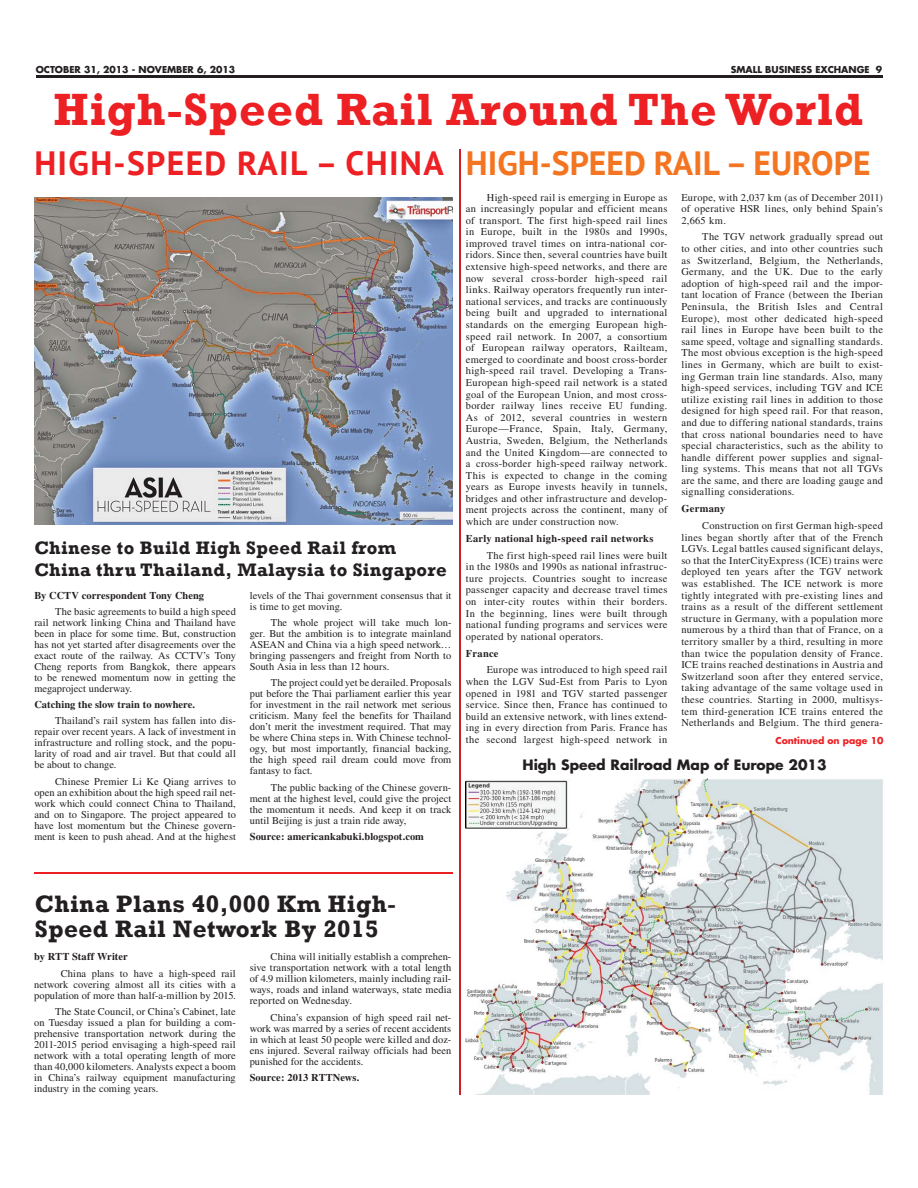
<style>
.page{position:relative;width:918px;height:1188px;background:#fff}
.page>*{position:absolute;margin:0;border:0;box-sizing:border-box;transform-origin:0 0}
.t1{font:700 46.35px "Rockwell";letter-spacing:.02em;color:#ed2024}
.t2{font:700 33.6px "PT Sans";color:#f47521}
.t3{font:700 33.6px "PT Sans";letter-spacing:.04em;color:#ed2024}
.t4{font:700 24.3px/25.5px "Rockwell";letter-spacing:.02em;color:#231f20}
.t5{font:700 18.6px/22px "Rockwell";letter-spacing:.02em;color:#231f20}
.t6{font:700 13.95px "Futura";color:#231f20}
.t7{font:10.5px/11.6px "Times";letter-spacing:.015em;color:#231f20;text-align:justify}
.t8{font:700 10.5px "Times";letter-spacing:.01em;color:#231f20}
.t9{font:700 10.5px "Times";letter-spacing:.03em;color:#231f20}
.t10{font:700 10.5px "Times";letter-spacing:.035em;color:#231f20}
.t11{font:700 9.3px "Futura";color:#231f20}
.t12{font:700 9.3px "Futura";color:#ed2024}
</style>
<div class="page">
<hr style="left:36px;top:75px;width:846px;height:1px;background:#231f20">
<hr style="left:36px;top:76px;width:846px;height:2px;background:#231f20">
<img style="left:35px;top:198px;width:418px;height:326px">
<img style="left:466px;top:779px;width:417px;height:316px">
<hr style="left:459px;top:149px;width:1px;height:946px;background:#cb2026">
<hr style="left:35px;top:872px;width:418px;height:1px;background:#ed2024">
<p class="t11" style="left:36px;top:65px;width:201px">OCTOBER 31, 2013 - NOVEMBER 6, 2013</p>
<p class="t11" style="left:731px;top:65px;width:153px">SMALL BUSINESS EXCHANGE 9</p>
<h1 class="t1" style="left:53px;top:81px;width:811px">High-Speed Rail Around The World</h1>
<h2 class="t3" style="left:34px;top:141px;width:411px">HIGH-SPEED RAIL – CHINA</h2>
<h3 class="t5" style="left:34px;top:536px;width:414px">Chinese to Build High Speed Rail from<br>China thru Thailand, Malaysia to Singapore</h3>
<p class="t8" style="left:34px;top:591px;width:171px">By CCTV correspondent Tony Cheng</p>
<p class="t7" style="left:34px;top:607px;width:203px;line-height:10.9px;text-indent:21px">The basic agreements to build a high speed rail network linking China and Thailand have been in place for some time. But, construction has not yet started after disagreements over the exact route of the railway. As CCTV’s Tony Cheng reports from Bangkok, there appears to be renewed momentum now in getting the megaproject underway.</p>
<p class="t8" style="left:34px;top:701px;width:162px">Catching the slow train to nowhere.</p>
<p class="t7" style="left:34px;top:716px;width:203px;line-height:10.9px;text-indent:21px">Thailand’s rail system has fallen into dis&shy;repair over recent years. A lack of investment in infrastructure and rolling stock, and the popu&shy;larity of road and air travel. But that could all be about to change.</p>
<p class="t7" style="left:34px;top:777px;width:203px;line-height:10.9px;text-indent:21px">Chinese Premier Li Ke Qiang arrives to open an exhibition about the high speed rail net&shy;work which could connect China to Thailand, and on to Singapore. The project appeared to have lost momentum but the Chinese govern&shy;ment is keen to push ahead. And at the highest</p>
<p class="t7" style="left:250px;top:591px;width:203px;line-height:10.9px">levels of the Thai government consensus that it is time to get moving.</p>
<p class="t7" style="left:250px;top:618px;width:203px;line-height:10.9px;text-indent:21px">The whole project will take much lon&shy;ger. But the ambition is to integrate mainland ASEAN and China via a high speed network… bringing passengers and freight from North to South Asia in less than 12 hours.</p>
<p class="t7" style="left:250px;top:678px;width:203px;line-height:10.9px;text-indent:21px">The project could yet be derailed. Proposals put before the Thai parliament earlier this year for investment in the rail network met serious criticism. Many feel the benefits for Thailand don’t merit the investment required. That may be where China steps in. With Chinese technol&shy;ogy, but most importantly, financial backing, the high speed rail dream could move from fantasy to fact.</p>
<p class="t7" style="left:250px;top:783px;width:203px;line-height:10.9px;text-indent:21px">The public backing of the Chinese govern&shy;ment at the highest level, could give the project the momentum it needs. And keep it on track until Beijing is just a train ride away,</p>
<p class="t8" style="left:250px;top:832px;width:176px">Source: americankabuki.blogspot.com</p>
<h2 class="t2" style="left:466px;top:141px;width:406px">HIGH-SPEED RAIL – EUROPE</h2>
<p class="t7" style="left:466px;top:192px;width:203px;text-indent:21px">High-speed rail is emerging in Europe as an increasingly popular and efficient means of transport. The first high-speed rail lines in Europe, built in the 1980s and 1990s, improved travel times on intra-national cor&shy;ridors. Since then, several countries have built extensive high-speed networks, and there are now several cross-border high-speed rail links. Railway operators frequently run inter&shy;national services, and tracks are continuously being built and upgraded to international standards on the emerging European high&shy;speed rail network. In 2007, a consortium of European railway operators, Railteam, emerged to coordinate and boost cross-border high-speed rail travel. Developing a Trans-European high-speed rail network is a stated goal of the European Union, and most cross&shy;border railway lines receive EU funding.<br>As of 2012, several countries in western Europe—France, Spain, Italy, Germany, Austria, Sweden, Belgium, the Netherlands and the United Kingdom—are connected to a cross-border high-speed railway network.<br>This is expected to change in the coming years as Europe invests heavily in tunnels, bridges and other infrastructure and develop&shy;ment projects across the continent, many of which are under construction now.</p>
<p class="t9" style="left:466px;top:535px;width:189px">Early national high-speed rail networks</p>
<p class="t7" style="left:466px;top:550px;width:203px;text-indent:21px">The first high-speed rail lines were built in the 1980s and 1990s as national infrastruc&shy;ture projects. Countries sought to increase passenger capacity and decrease travel times on inter-city routes within their borders.<br>In the beginning, lines were built through national funding programs and services were operated by national operators.</p>
<p class="t8" style="left:466px;top:649px;width:34px">France</p>
<p class="t7" style="left:466px;top:665px;width:203px;text-indent:21px">Europe was introduced to high speed rail when the LGV Sud-Est from Paris to Lyon opened in 1981 and TGV started passenger service. Since then, France has continued to build an extensive network, with lines extend&shy;ing in every direction from Paris. France has the second largest high-speed network in</p>
<p class="t7" style="left:681px;top:192px;width:203px">Europe, with 2,037 km (as of December 2011) of operative HSR lines, only behind Spain’s 2,665 km.</p>
<p class="t7" style="left:681px;top:232px;width:203px;text-indent:21px">The TGV network gradually spread out to other cities, and into other countries such as Switzerland, Belgium, the Netherlands, Germany, and the UK. Due to the early adoption of high-speed rail and the impor&shy;tant location of France (between the Iberian Peninsula, the British Isles and Central Europe), most other dedicated high-speed rail lines in Europe have been built to the same speed, voltage and signalling standards.<br>The most obvious exception is the high-speed lines in Germany, which are built to exist&shy;ing German train line standards. Also, many high-speed services, including TGV and ICE utilize existing rail lines in addition to those designed for high speed rail. For that reason, and due to differing national standards, trains that cross national boundaries need to have special characteristics, such as the ability to handle different power supplies and signal&shy;ling systems. This means that not all TGVs are the same, and there are loading gauge and signalling considerations.</p>
<p class="t10" style="left:681px;top:505px;width:46px">Germany</p>
<p class="t7" style="left:681px;top:521px;width:203px;text-indent:21px">Construction on first German high-speed lines began shortly after that of the French LGVs. Legal battles caused significant delays, so that the InterCityExpress (ICE) trains were deployed ten years after the TGV network was established. The ICE network is more tightly integrated with pre-existing lines and trains as a result of the different settlement structure in Germany, with a population more numerous by a third than that of France, on a territory smaller by a third, resulting in more than twice the population density of France.<br>ICE trains reached destinations in Austria and Switzerland soon after they entered service, taking advantage of the same voltage used in these countries. Starting in 2000, multisys&shy;tem third-generation ICE trains entered the Netherlands and Belgium. The third genera-</p>
<h3 class="t6" style="left:523px;top:759px;width:306px">High Speed Railroad Map of Europe 2013</h3>
<p class="t12" style="left:776px;top:736px;width:109px">Continued on page 10</p>
<h3 class="t4" style="left:35px;top:890px;width:362px">China Plans 40,000 Km High-<br>Speed Rail Network By 2015</h3>
<p class="t8" style="left:34px;top:953px;width:95px">by RTT Staff Writer</p>
<p class="t7" style="left:34px;top:969px;width:203px;line-height:10.9px;text-indent:27px">China plans to have a high-speed rail network covering almost all its cities with a population of more than half-a-million by 2015.</p>
<p class="t7" style="left:34px;top:1007px;width:203px;line-height:10.9px;text-indent:21px">The State Council, or China’s Cabinet, late on Tuesday issued a plan for building a com&shy;prehensive transportation network during the 2011-2015 period envisaging a high-speed rail network with a total operating length of more than 40,000 kilometers. Analysts expect a boom in China’s railway equipment manufacturing industry in the coming years.</p>
<p class="t7" style="left:250px;top:952px;width:203px;line-height:10.9px;text-indent:21px">China will initially establish a comprehen&shy;sive transportation network with a total length of 4.9 million kilometers, mainly including rail&shy;ways, roads and inland waterways, state media reported on Wednesday.</p>
<p class="t7" style="left:250px;top:1013px;width:203px;line-height:10.9px;text-indent:21px">China’s expansion of high speed rail net&shy;work was marred by a series of recent accidents in which at least 50 people were killed and doz&shy;ens injured. Several railway officials had been punished for the accidents.</p>
<p class="t8" style="left:250px;top:1074px;width:111px">Source: 2013 RTTNews.</p>
</div>
